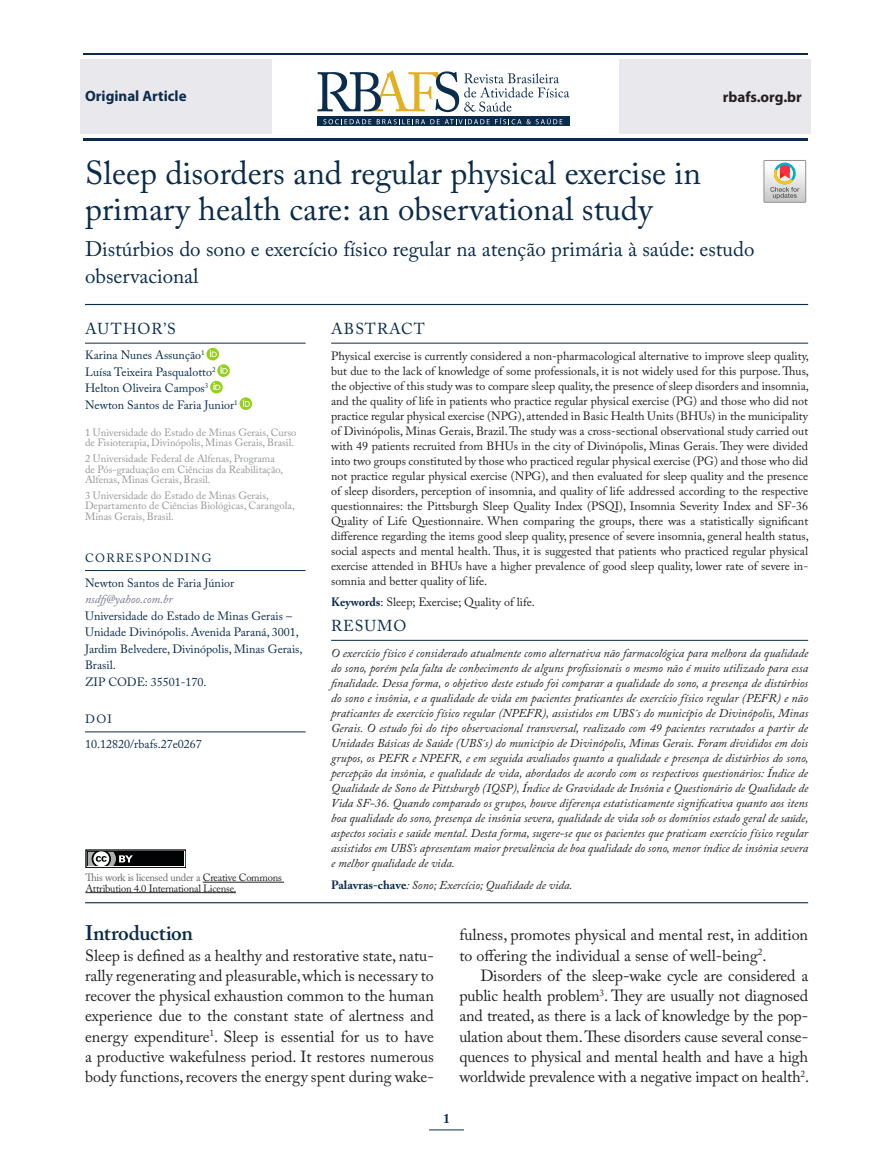
<style>
.page{position:relative;width:893px;height:1170px;background:#fff}
.page>*{position:absolute;margin:0;border:0;box-sizing:border-box;transform-origin:0 0}
.t1{font:33px/36px "Adobe Caslon Pro";color:#0b2b4b}
.t2{font:21px/27px "Adobe Caslon Pro";color:#0b2b4b}
.t3{font:600 21px "Adobe Caslon Pro";letter-spacing:-.015em;color:#0b2b4b}
.t4{font:16.05px/20.2px "Adobe Caslon Pro";color:#231f20;text-align:justify}
.t5{font:15.75px "Adobe Caslon Pro";letter-spacing:.065em;color:#0b2b4b}
.t6{font:700 15px "Myriad Pro";color:#0b2b4b}
.t7{font:700 15px "Myriad Pro";color:#231f20}
.t8{font:700 13.5px "Adobe Caslon Pro";color:#0b2b4b}
.t9{font:12px/15px "Adobe Caslon Pro";color:#231f20;text-align:justify}
.t10{font:italic 12px/15px "Adobe Caslon Pro";color:#231f20;text-align:justify}
.t11{font:12px/16.5px "Adobe Caslon Pro";color:#0b2b4b}
.t12{font:italic 12px "Adobe Caslon Pro";color:#72768d}
.t13{font:10.5px/10.5px "Adobe Caslon Pro";color:#949698}
.t14{font:10.5px/10.5px "Adobe Caslon Pro";letter-spacing:-.02em;color:#231f20}
.s1{font-weight:700;color:#0b2b4b}
.s2{font-weight:700;font-style:normal;color:#0b2b4b}
.s3{color:#636466}
</style>
<div class="page">
<div style="left:619px;top:59px;width:192px;height:75px;background:#e9e9ed"></div>
<div style="left:80px;top:59px;width:192px;height:75px;background:#e9e9ed"></div>
<hr style="left:83px;top:53px;width:725px;height:2px;background:#0b2b4b">
<hr style="left:83px;top:138px;width:725px;height:2px;background:#0b2b4b">
<svg style="left:318px;top:117px;width:252px;height:9px"></svg>
<svg style="left:323px;top:119px;width:48px;height:5px"></svg>
<svg style="left:377px;top:118px;width:185px;height:6px"></svg>
<svg style="left:318px;top:70px;width:251px;height:42px"></svg>
<svg style="left:764px;top:160px;width:42px;height:42px"></svg>
<hr style="left:429px;top:1129px;width:35px;height:1px;background:#0b2b4b">
<hr style="left:203px;top:881px;width:81px;height:1px;background:#231f20">
<hr style="left:85px;top:892px;width:151px;height:1px;background:#231f20">
<div style="left:85px;top:849px;width:101px;height:18px;border:1px solid #020304"></div>
<div style="left:88px;top:851px;width:96px;height:14px;background:#020304"></div>
<svg style="left:85px;top:849px;width:48px;height:19px"></svg>
<hr style="left:85px;top:304px;width:723px;height:1px;background:#0b2b4b">
<hr style="left:85px;top:343px;width:221px;height:1px;background:#0b2b4b">
<hr style="left:85px;top:570px;width:221px;height:1px;background:#0b2b4b">
<hr style="left:85px;top:731px;width:221px;height:1px;background:#0b2b4b">
<svg style="left:206px;top:348px;width:24px;height:45px"></svg>
<svg style="left:240px;top:397px;width:12px;height:13px"></svg>
<hr style="left:331px;top:343px;width:477px;height:1px;background:#0b2b4b">
<hr style="left:331px;top:640px;width:477px;height:1px;background:#0b2b4b">
<hr style="left:85px;top:902px;width:723px;height:1px;background:#0b2b4b">
<p class="t6" style="left:85px;top:88px;width:103px">Original Article</p>
<p class="t7" style="left:723px;top:88px;width:81px">rbafs.org.br</p>
<h1 class="t1" style="left:85px;top:155px;width:617px">Sleep disorders and regular physical exercise in primary health care: an observational study</h1>
<h2 class="t2" style="left:85px;top:235px;width:671px">Distúrbios do sono e exercício físico regular na atenção primária à saúde: estudo observacional</h2>
<h3 class="t5" style="left:85px;top:319px;width:92px">AUTHOR’S</h3>
<p class="t11" style="left:85px;top:347px;width:154px">Karina Nunes Assunção<sup>1<br></sup>Luísa Teixeira Pasqualotto<sup>2<br></sup>Helton Oliveira Campos<sup>3<br></sup>Newton Santos de Faria Junior<sup>1</sup></p>
<p class="t13" style="left:85px;top:427px;width:213px">1 Universidade do Estado de Minas Gerais, Curso de Fisioterapia, Divinópolis, Minas Gerais, Brasil.</p>
<p class="t13" style="left:85px;top:453px;width:199px">2 Universidade Federal de Alfenas, Programa de Pós-graduação em Ciências da Reabilitação,<br>Alfenas, Minas Gerais, Brasil.</p>
<p class="t13" style="left:85px;top:490px;width:211px">3 Universidade do Estado de Minas Gerais,<br>Departamento de Ciências Biológicas, Carangola,<br>Minas Gerais, Brasil.</p>
<p class="t11" style="left:85px;top:545px;width:151px;line-height:25px">CORRESPONDING<br>Newton Santos de Faria Júnior</p>
<p class="t12" style="left:85px;top:592px;width:89px">nsdfj@yahoo.com.br</p>
<p class="t11" style="left:85px;top:607px;width:219px">Universidade do Estado de Minas Gerais –<br>Unidade Divinópolis. Avenida Paraná, 3001,<br>Jardim Belvedere, Divinópolis, Minas Gerais,<br>Brasil.<br>ZIP CODE: 35501-170.</p>
<p class="t11" style="left:85px;top:706px;width:118px;line-height:25px">DOI<br>10.12820/rbafs.27e0267</p>
<h3 class="t5" style="left:331px;top:319px;width:95px">ABSTRACT</h3>
<p class="t9" style="left:331px;top:348px;width:479px">Physical exercise is currently considered a non-pharmacological alternative to improve sleep quality, but due to the lack of knowledge of some professionals, it is not widely used for this purpose. Thus, the objective of this study was to compare sleep quality, the presence of sleep disorders and insomnia, and the quality of life in patients who practice regular physical exercise (PG) and those who did not practice regular physical exercise (NPG), attended in Basic Health Units (BHUs) in the municipality of Divinópolis, Minas Gerais, Brazil. The study was a cross-sectional observational study carried out with 49 patients recruited from BHUs in the city of Divinópolis, Minas Gerais. They were divided into two groups constituted by those who practiced regular physical exercise (PG) and those who did not practice regular physical exercise (NPG), and then evaluated for sleep quality and the presence of sleep disorders, perception of insomnia, and quality of life addressed according to the respective questionnaires: the Pittsburgh Sleep Quality Index (PSQI), Insomnia Severity Index and SF-36<br>Quality of Life Questionnaire. When comparing the groups, there was a statistically significant difference regarding the items good sleep quality, presence of severe insomnia, general health status, social aspects and mental health. Thus, it is suggested that patients who practiced regular physical exercise attended in BHUs have a higher prevalence of good sleep quality, lower rate of severe in&shy;somnia and better quality of life.</p>
<p class="t9" style="left:331px;top:594px;width:205px"><span class="s1">Keywords</span>: Sleep; Exercise; Quality of life.</p>
<h3 class="t5" style="left:331px;top:616px;width:77px">RESUMO</h3>
<p class="t10" style="left:331px;top:645px;width:479px">O exercício físico é considerado atualmente como alternativa não farmacológica para melhora da qualidade do sono, porém pela falta de conhecimento de alguns profissionais o mesmo não é muito utilizado para essa finalidade. Dessa forma, o objetivo deste estudo foi comparar a qualidade do sono, a presença de distúrbios do sono e insônia, e a qualidade de vida em pacientes praticantes de exercício físico regular (PEFR) e não praticantes de exercício físico regular (NPEFR), assistidos em UBS´s do município de Divinópolis, Minas Gerais. O estudo foi do tipo observacional transversal, realizado com 49 pacientes recrutados a partir de Unidades Básicas de Saúde (UBS´s) do município de Divinópolis, Minas Gerais. Foram divididos em dois grupos, os PEFR e NPEFR, e em seguida avaliados quanto a qualidade e presença de distúrbios do sono, percepção da insônia, e qualidade de vida, abordados de acordo com os respectivos questionários: Índice de Qualidade de Sono de Pittsburgh (IQSP), Índice de Gravidade de Insônia e Questionário de Qualidade de Vida SF-36. Quando comparado os grupos, houve diferença estatisticamente significativa quanto aos itens boa qualidade do sono, presença de insônia severa, qualidade de vida sob os domínios estado geral de saúde, aspectos sociais e saúde mental. Desta forma, sugere-se que os pacientes que praticam exercício físico regular assistidos em UBS’s apresentam maior prevalência de boa qualidade do sono, menor índice de insônia severa e melhor qualidade de vida.</p>
<p class="t10" style="left:331px;top:876px;width:243px"><span class="s2">Palavras-chave</span>: Sono; Exercício; Qualidade de vida.</p>
<p class="t14" style="left:85px;top:872px;width:198px"><span class="s3">This work is licensed under a</span> Creative Commons<br>Attribution 4.0 International License.</p>
<h2 class="t3" style="left:85px;top:920px;width:109px">Introduction</h2>
<p class="t4" style="left:85px;top:944px;width:350px">Sleep is defined as a healthy and restorative state, natu&shy;rally regenerating and pleasurable, which is necessary to recover the physical exhaustion common to the human experience due to the constant state of alertness and energy expenditure<sup>1</sup>. Sleep is essential for us to have a productive wakefulness period. It restores numerous body functions, recovers the energy spent during wake-</p>
<h3 class="t4" style="left:459px;top:924px;width:350px">fulness, promotes physical and mental rest, in addition to offering the individual a sense of well-being<sup>2</sup>.</h3>
<p class="t4" style="left:459px;top:965px;width:351px;text-indent:21px">Disorders of the sleep-wake cycle are considered a public health problem<sup>3</sup>. They are usually not diagnosed and treated, as there is a lack of knowledge by the pop&shy;ulation about them. These disorders cause several conse&shy;quences to physical and mental health and have a high worldwide prevalence with a negative impact on health<sup>2</sup>.</p>
<p class="t8" style="left:443px;top:1110px;width:8px">1</p>
</div>
